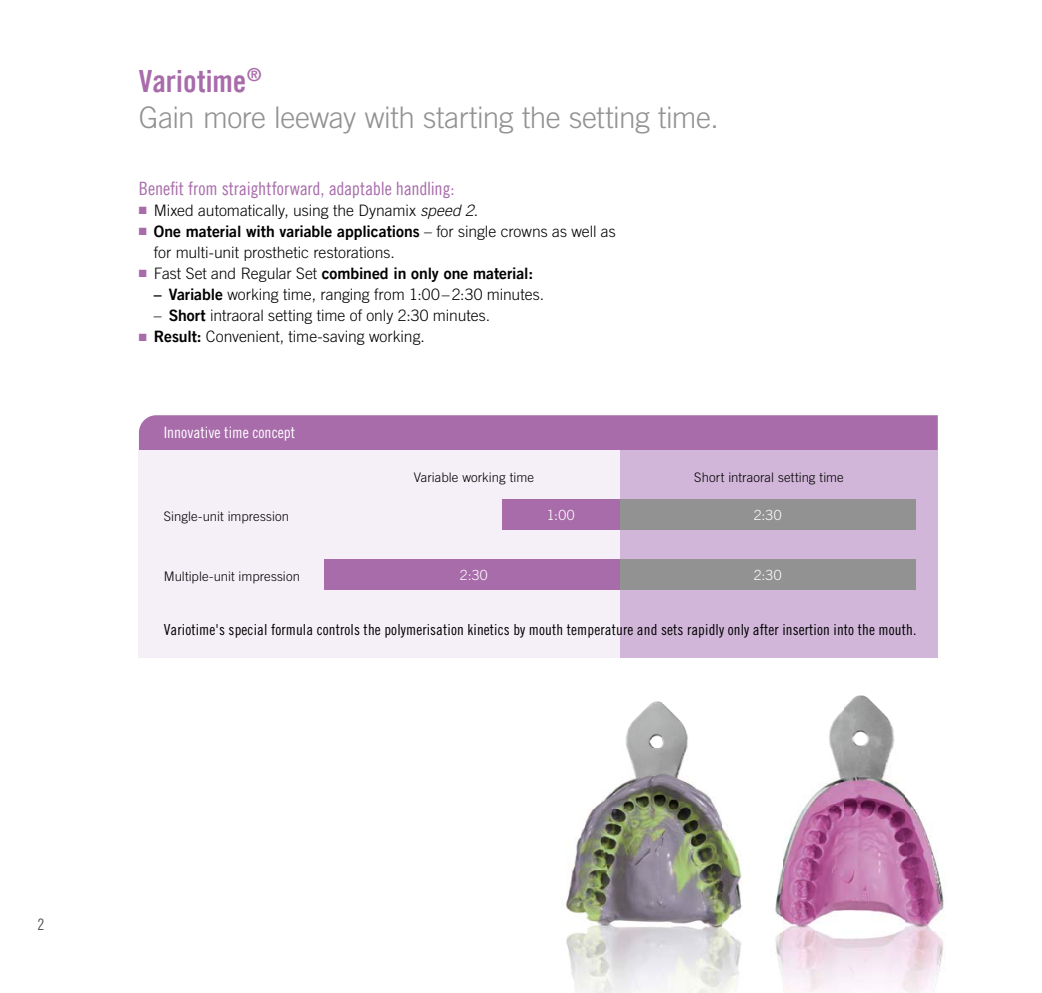
<style>
.page{position:relative;width:1042px;height:993px;background:#fff}
.page>*{position:absolute;margin:0;border:0;box-sizing:border-box;transform-origin:0 0}
.t1{font:30.62px "Trade Gothic LT Com Bd Cn 20";color:#a86caa}
.t2{font:300 29.75px "Trade Gothic LT Com";letter-spacing:-.015em;color:#929292}
.t3{font:18.38px "Trade Gothic LT Com Cn 18";letter-spacing:-.01em;color:#a86caa}
.t4{font:300 15.75px "Trade Gothic LT Com";color:#000}
.t5{font:15.75px "Trade Gothic LT Com Bd 2";letter-spacing:-.005em;color:#000}
.t6{font:15.75px "Trade Gothic LT Com Cn 18";color:#fff}
.t7{font:15.75px "Trade Gothic LT Com Cn 18";color:#565655}
.t8{font:15.22px "Trade Gothic LT Com Cn 18";letter-spacing:.01em;color:#000}
.t9{font:300 14px "Trade Gothic LT Com";letter-spacing:.03em;color:#fff}
.t10{font:300 13.12px "Trade Gothic LT Com";letter-spacing:.01em;color:#000}
.s1{color:#a86caa}
.s2{font-style:italic}
.s3{font-family:"Trade Gothic LT Com";font-weight:300}
.s4{font-family:"Trade Gothic LT Com Bd 2";font-weight:400}
</style>
<div class="page">
<div style="left:139px;top:450px;width:798px;height:207px;background:#f5eff7"></div>
<div style="left:620px;top:450px;width:318px;height:207px;background:#d1b6d9"></div>
<div style="left:502px;top:499px;width:118px;height:30px;background:#a86caa"></div>
<div style="left:620px;top:499px;width:296px;height:30px;background:#929292"></div>
<div style="left:325px;top:558px;width:295px;height:31px;background:#a86caa"></div>
<div style="left:620px;top:558px;width:296px;height:31px;background:#929292"></div>
<div style="left:139px;top:415px;width:799px;height:35px;background:#a86caa"></div>
<img style="left:566px;top:695px;width:378px;height:297px">
<h1 class="t1" style="left:139px;top:62px;width:124px">Variotime<sup>®</sup></h1>
<h2 class="t2" style="left:139px;top:100px;width:581px">Gain more leeway with starting the setting time.</h2>
<p class="t3" style="left:139px;top:177px;width:317px">Benefit from straightforward, adaptable handling:</p>
<p class="t4" style="left:139px;top:201px;width:341px"><span class="s1">■</span> Mixed automatically, using the Dynamix <span class="s2">speed 2</span>.</p>
<p class="t5" style="left:139px;top:221px;width:478px"><span class="s1">■</span> One material with variable applications <span class="s3">– for single crowns as well as</span></p>
<p class="t4" style="left:154px;top:243px;width:243px">for multi-unit prosthetic restorations.</p>
<p class="t5" style="left:139px;top:263px;width:396px"><span class="s1">■</span> <span class="s3">Fast Set and Regular Set</span> combined in only one material:</p>
<p class="t4" style="left:154px;top:285px;width:392px"><span class="s4">– Variable</span> working time, ranging from 1:00 – 2:30 minutes.</p>
<p class="t4" style="left:154px;top:306px;width:338px">– <span class="s4">Short</span> intraoral setting time of only 2:30 minutes.</p>
<p class="t4" style="left:139px;top:327px;width:287px"><span class="s1">■</span> <span class="s4">Result:</span> Convenient, time-saving working.</p>
<p class="t6" style="left:164px;top:423px;width:133px">Innovative time concept</p>
<p class="t10" style="left:414px;top:469px;width:122px">Variable working time</p>
<p class="t10" style="left:694px;top:469px;width:151px">Short intraoral setting time</p>
<p class="t10" style="left:164px;top:508px;width:127px">Single-unit impression</p>
<p class="t9" style="left:547px;top:507px;width:29px">1:00</p>
<p class="t9" style="left:754px;top:507px;width:29px">2:30</p>
<p class="t10" style="left:164px;top:568px;width:138px">Multiple-unit impression</p>
<p class="t9" style="left:460px;top:567px;width:29px">2:30</p>
<p class="t9" style="left:754px;top:567px;width:29px">2:30</p>
<p class="t8" style="left:164px;top:620px;width:754px">Variotime's special formula controls the polymerisation kinetics by mouth temperature and sets rapidly only after insertion into the mouth.</p>
<p class="t7" style="left:38px;top:915px;width:8px">2</p>
</div>
